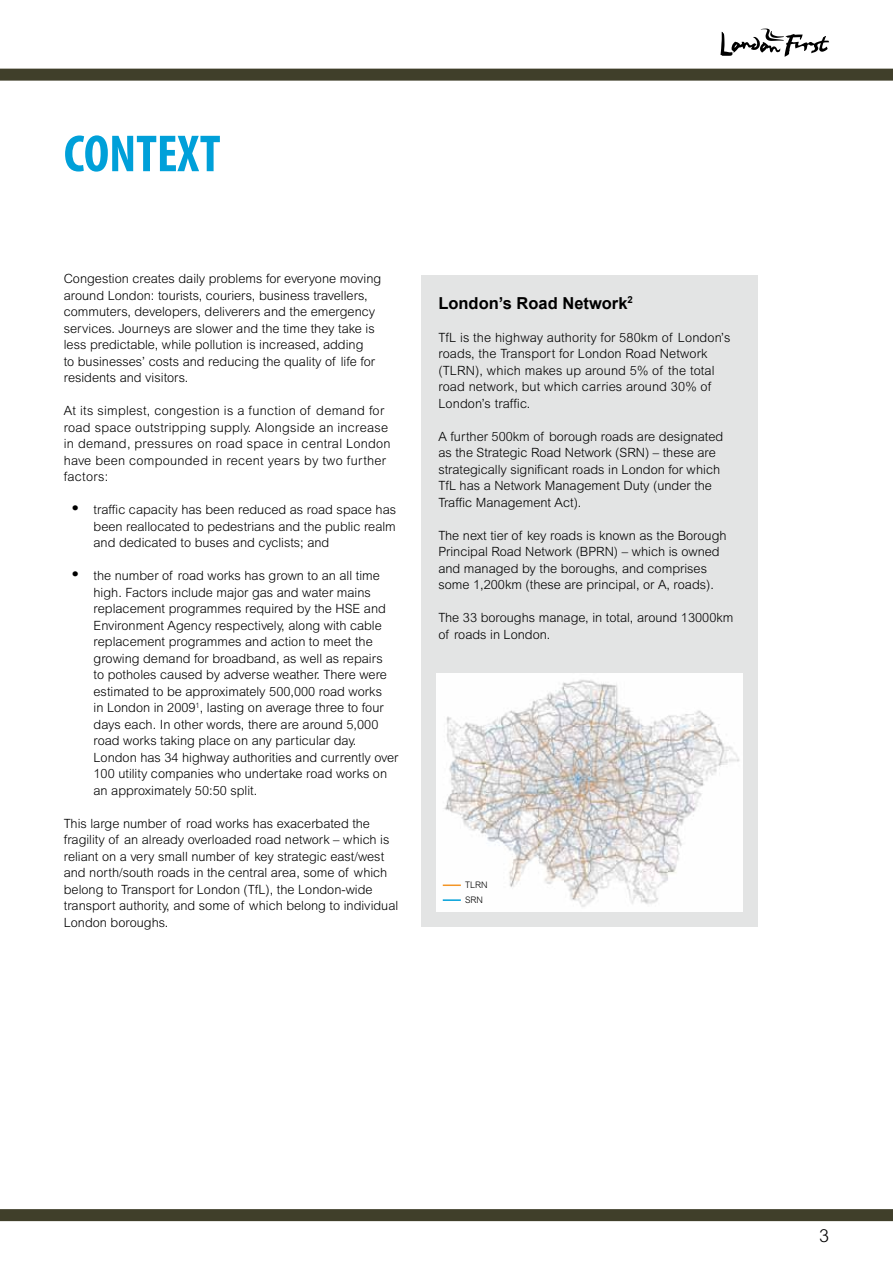
<style>
.page{position:relative;width:893px;height:1263px;background:#fff}
.page>*{position:absolute;margin:0;border:0;box-sizing:border-box;transform-origin:0 0}
.t1{font:700 condensed 52.5px "Myriad Pro";color:#00a0d9}
.t2{font:300 18px "Arial MT Std";color:#000}
.t3{font:700 16.5px "Arial";color:#000}
.t4{font:300 12.75px/16.5px "Arial MT Std";color:#000}
.t5{font:300 12.75px/16.5px "Arial MT Std";letter-spacing:.02em;color:#000}
.t6{font:300 9px/15px "Arial MT Std";color:#000}
.s1{font-family:"Arial";font-weight:700;font-size:18px}
</style>
<div class="page">
<div style="left:0;top:69px;width:893px;height:12px;background:#403f2a"></div>
<div style="left:0;top:1209px;width:893px;height:12px;background:#403f2a"></div>
<svg style="left:720px;top:29px;width:109px;height:28px"></svg>
<div style="left:421px;top:275px;width:337px;height:652px;background:#e3e4e4"></div>
<img style="left:436px;top:673px;width:307px;height:238px">
<svg style="left:443px;top:884px;width:18px;height:2px"></svg>
<svg style="left:443px;top:899px;width:18px;height:2px"></svg>
<h1 class="t1" style="left:64px;top:121px;width:136px">CONTEXT</h1>
<p class="t4" style="left:64px;top:271px;width:319px">Congestion creates daily problems for everyone moving around London: tourists, couriers, business travellers, commuters, developers, deliverers and the emergency services. Journeys are slower and the time they take is less predictable, while pollution is increased, adding<br>to businesses’ costs and reducing the quality of life for residents and visitors.</p>
<p class="t5" style="left:64px;top:403px;width:328px">At its simplest, congestion is a function of demand for road space outstripping supply. Alongside an increase in demand, pressures on road space in central London have been compounded in recent years by two further factors:</p>
<p class="t4" style="left:94px;top:502px;width:304px;text-align:justify;text-indent:-21px"><span class="s1">•</span> traffic capacity has been reduced as road space has been reallocated to pedestrians and the public realm and dedicated to buses and cyclists; and</p>
<p class="t4" style="left:94px;top:568px;width:306px;text-indent:-21px"><span class="s1">•</span> the number of road works has grown to an all time high. Factors include major gas and water mains replacement programmes required by the HSE and Environment Agency respectively, along with cable replacement programmes and action to meet the growing demand for broadband, as well as repairs<br>to potholes caused by adverse weather. There were estimated to be approximately 500,000 road works<br>in London in 2009<sup>1</sup>, lasting on average three to four days each. In other words, there are around 5,000 road works taking place on any particular day.<br>London has 34 highway authorities and currently over 100 utility companies who undertake road works on an approximately 50:50 split.</p>
<p class="t4" style="left:64px;top:815px;width:336px">This large number of road works has exacerbated the fragility of an already overloaded road network – which is reliant on a very small number of key strategic east/west and north/south roads in the central area, some of which belong to Transport for London (TfL), the London-wide transport authority, and some of which belong to individual London boroughs.<sup>2</sup></p>
<p class="t3" style="left:438px;top:292px;width:196px">London’s Road Network<sup>2</sup></p>
<p class="t4" style="left:438px;top:329px;width:294px">TfL is the highway authority for 580km of London’s roads, the Transport for London Road Network (TLRN), which makes up around 5% of the total road network, but which carries around 30% of London’s traffic.</p>
<p class="t4" style="left:438px;top:428px;width:286px">A further 500km of borough roads are designated as the Strategic Road Network (SRN) – these are strategically significant roads in London for which TfL has a Network Management Duty (under the Traffic Management Act).</p>
<p class="t4" style="left:438px;top:527px;width:290px">The next tier of key roads is known as the Borough Principal Road Network (BPRN) – which is owned and managed by the boroughs, and comprises some 1,200km (these are principal, or A, roads).</p>
<p class="t4" style="left:438px;top:610px;width:297px">The 33 boroughs manage, in total, around 13000km of roads in London.</p>
<p class="t6" style="left:465px;top:878px;width:24px">TLRN<br>SRN</p>
<h2 class="t2" style="left:819px;top:1225px;width:12px">3</h2>
</div>
